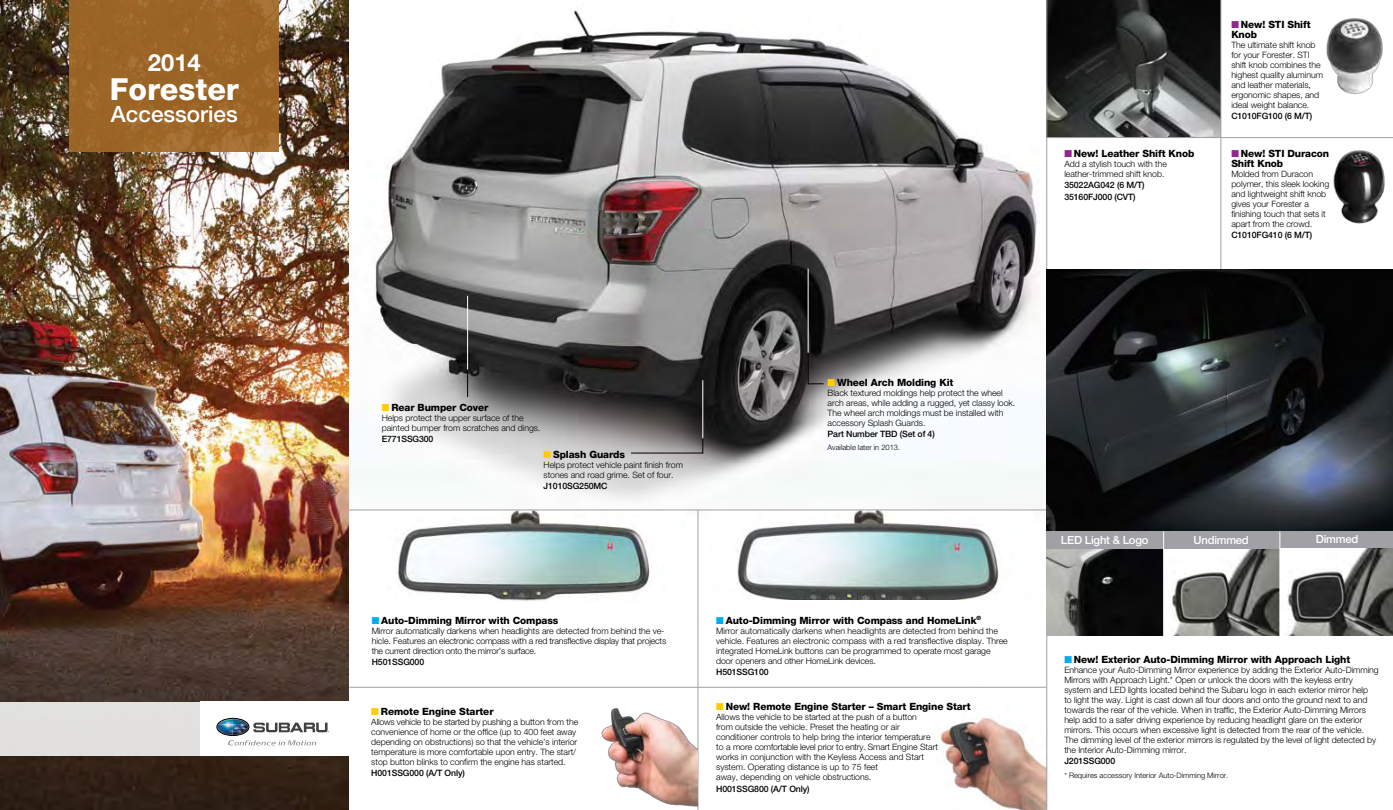
<style>
.page{position:relative;width:1393px;height:810px;background:#fff}
.page>*{position:absolute;margin:0;border:0;box-sizing:border-box;transform-origin:0 0}
.t1{font:800 30.5px "Helvetica Neue";color:#fff}
.t2{font:700 23.75px "Helvetica Neue";color:#fff}
.t3{font:500 22.5px "Helvetica Neue";color:#fff}
.t4{font:500 11.25px "Helvetica Neue";letter-spacing:-.02em;color:#fff}
.t5{font:800 10px/10px "Helvetica Neue";letter-spacing:-.01em;color:#000}
.t6{font:300 8.75px/10px "Helvetica Neue";letter-spacing:-.005em;color:#000}
.t7{font:500 8.75px/11.2px "Helvetica Neue";letter-spacing:-.01em;color:#000}
.t8{font:300 7.5px "Helvetica Neue";color:#000}
.s1{color:#95268f}
.s2{color:#ffcb05}
.s3{color:#00aeef}
</style>
<div class="page">
<img style="left:350px;top:10px;width:695px;height:551px">
<img style="left:0;top:0;width:349px;height:810px">
<img style="left:368px;top:509px;width:318px;height:92px">
<img style="left:709px;top:511px;width:323px;height:88px">
<hr style="left:349px;top:510px;width:697px;height:1px;background:#a1a0a4">
<img style="left:936px;top:686px;width:110px;height:124px">
<div style="left:200px;top:702px;width:149px;height:54px;background:#fff"></div>
<div style="left:0;top:702px;width:200px;height:54px;background:#e1e0df"></div>
<svg style="left:253px;top:723px;width:76px;height:9px"></svg>
<img style="left:217px;top:718px;width:32px;height:18px">
<div style="left:217px;top:718px;width:32px;height:18px;border:1px solid #000;border-radius:50%"></div>
<svg style="left:228px;top:740px;width:88px;height:5px"></svg>
<img style="left:1047px;top:0;width:173px;height:137px">
<img style="left:1326px;top:18px;width:57px;height:77px">
<img style="left:1333px;top:150px;width:52px;height:74px">
<hr style="left:1046px;top:0;width:1px;height:810px;background:#a1a0a4">
<hr style="left:1220px;top:0;width:1px;height:270px;background:#a1a0a4">
<svg style="left:467px;top:370px;width:1px;height:27px"></svg>
<svg style="left:630px;top:436px;width:74px;height:18px"></svg>
<svg style="left:807px;top:351px;width:17px;height:34px"></svg>
<hr style="left:467px;top:296px;width:1px;height:74px;background:#fff">
<hr style="left:702px;top:380px;width:1px;height:58px;background:#fff">
<hr style="left:808px;top:269px;width:1px;height:84px;background:#fff">
<hr style="left:1046px;top:137px;width:347px;height:1px;background:#a1a0a4">
<hr style="left:349px;top:687px;width:697px;height:1px;background:#a1a0a4">
<hr style="left:698px;top:510px;width:1px;height:300px;background:#a1a0a4">
<img style="left:1046px;top:269px;width:347px;height:262px">
<div style="left:1046px;top:531px;width:347px;height:18px;background:#a1a0a4"></div>
<img style="left:1171px;top:549px;width:108px;height:87px">
<svg style="left:1287px;top:549px;width:106px;height:87px"></svg>
<svg style="left:1046px;top:549px;width:117px;height:87px;background:#3a3a39"></svg>
<hr style="left:1163px;top:532px;width:1px;height:104px;background:#fff">
<hr style="left:1279px;top:532px;width:1px;height:104px;background:#fff">
<img style="left:567px;top:686px;width:130px;height:121px">
<div style="left:70px;top:0;width:209px;height:151px;background:linear-gradient(to bottom,#9a6426,#9e6729)"></div>
<h2 class="t2" style="left:148px;top:48px;width:54px">2014</h2>
<h1 class="t1" style="left:110px;top:70px;width:131px">Forester</h1>
<h3 class="t3" style="left:111px;top:101px;width:128px">Accessories</h3>
<p class="t5" style="left:1064px;top:149px;width:132px"><span class="s1">■</span> New! Leather Shift Knob</p>
<p class="t6" style="left:1064px;top:159px;width:104px">Add a stylish touch with the leather-trimmed shift knob.</p>
<p class="t7" style="left:1064px;top:180px;width:82px">35022AG042 (6 M/T)<br>35160FJ000 (CVT)</p>
<p class="t5" style="left:1231px;top:19px;width:81px"><span class="s1">■</span> New! STI Shift<br>Knob</p>
<p class="t6" style="left:1231px;top:40px;width:93px">The ultimate shift knob for your Forester. STI shift knob combines the highest quality aluminum and leather materials, ergonomic shapes, and ideal weight balance.</p>
<p class="t7" style="left:1231px;top:110px;width:83px">c1010fg100 (6 M/T)</p>
<p class="t5" style="left:1231px;top:149px;width:99px"><span class="s1">■</span> New! STI Duracon<br>Shift Knob</p>
<p class="t6" style="left:1231px;top:169px;width:100px">Molded from Duracon polymer, this sleek looking and lightweight shift knob gives your Forester a finishing touch that sets it apart from the crowd.</p>
<p class="t7" style="left:1231px;top:230px;width:83px">C1010FG410 (6 M/T)</p>
<p class="t5" style="left:382px;top:402px;width:108px"><span class="s2">■</span> Rear Bumper Cover</p>
<p class="t6" style="left:382px;top:412px;width:160px">Helps protect the upper surface of the painted bumper from scratches and dings.</p>
<p class="t7" style="left:382px;top:433px;width:53px">E771SSG300</p>
<p class="t5" style="left:543px;top:450px;width:83px"><span class="s2">■</span> Splash Guards</p>
<p class="t6" style="left:543px;top:460px;width:141px">Helps protect vehicle paint finish from stones and road grime. Set of four.</p>
<p class="t7" style="left:543px;top:481px;width:66px">J1010SG250MC</p>
<p class="t5" style="left:827px;top:377px;width:127px"><span class="s2">■</span> Wheel Arch Molding Kit</p>
<p class="t6" style="left:827px;top:388px;width:189px">Black textured moldings help protect the wheel arch areas, while adding a rugged, yet classy look.<br>The wheel arch moldings must be installed with accessory Splash Guards.</p>
<p class="t7" style="left:827px;top:428px;width:109px">Part Number TBD (Set of 4)</p>
<p class="t8" style="left:827px;top:443px;width:74px">Available later in 2013.</p>
<p class="t5" style="left:372px;top:615px;width:188px"><span class="s3">■</span> Auto-Dimming Mirror with Compass</p>
<p class="t6" style="left:372px;top:625px;width:296px">Mirror automatically darkens when headlights are detected from behind the ve&shy;hicle. Features an electronic compass with a red transflective display that projects the current direction onto the mirror’s surface.</p>
<p class="t7" style="left:372px;top:656px;width:54px">H501SSG000</p>
<p class="t5" style="left:371px;top:706px;width:124px"><span class="s2">■</span> Remote Engine Starter</p>
<p class="t6" style="left:371px;top:716px;width:208px">Allows vehicle to be started by pushing a button from the convenience of home or the office (up to 400 feet away depending on obstructions) so that the vehicle’s interior temperature is more comfortable upon entry. The start/ stop button blinks to confirm the engine has started.</p>
<p class="t7" style="left:371px;top:767px;width:95px">H001SSG000 (A/T Only)</p>
<p class="t5" style="left:716px;top:615px;width:266px"><span class="s3">■</span> Auto-Dimming Mirror with Compass and HomeLink<sup>®</sup></p>
<p class="t6" style="left:716px;top:625px;width:293px">Mirror automatically darkens when headlights are detected from behind the vehicle. Features an electronic compass with a red transflective display. Three integrated HomeLink buttons can be programmed to operate most garage door openers and other HomeLink devices.</p>
<p class="t7" style="left:716px;top:666px;width:54px">H501SSG100</p>
<p class="t5" style="left:716px;top:702px;width:256px"><span class="s2">■</span> New! Remote Engine Starter – Smart Engine Start</p>
<p class="t6" style="left:716px;top:712px;width:223px">Allows the vehicle to be started at the push of a button<br>from outside the vehicle. Preset the heating or air conditioner controls to help bring the interior temperature to a more comfortable level prior to entry. Smart Engine Start works in conjunction with the Keyless Access and Start system. Operating distance is up to 75 feet<br>away, depending on vehicle obstructions.</p>
<p class="t7" style="left:716px;top:783px;width:95px">H001SSG800 (A/T Only)</p>
<p class="t4" style="left:1061px;top:533px;width:89px">LED Light &amp; Logo</p>
<p class="t4" style="left:1193px;top:533px;width:57px">Undimmed</p>
<p class="t4" style="left:1316px;top:533px;width:44px">Dimmed</p>
<p class="t5" style="left:1064px;top:655px;width:287px"><span class="s3">■</span> New! Exterior Auto-Dimming Mirror with Approach Light</p>
<p class="t6" style="left:1064px;top:665px;width:316px">Enhance your Auto-Dimming Mirror experience by adding the Exterior Auto-Dimming Mirrors with Approach Light.* Open or unlock the doors with the keyless entry system and LED lights located behind the Subaru logo in each exterior mirror help<br>to light the way. Light is cast down all four doors and onto the ground next to and towards the rear of the vehicle. When in traffic, the Exterior Auto-Dimming Mirrors help add to a safer driving experience by reducing headlight glare on the exterior mirrors. This occurs when excessive light is detected from the rear of the vehicle.<br>The dimming level of the exterior mirrors is regulated by the level of light detected by the Interior Auto-Dimming mirror.</p>
<p class="t7" style="left:1064px;top:756px;width:52px">J201SSG000</p>
<p class="t8" style="left:1064px;top:770px;width:165px">* Requires accessory Interior Auto-Dimming Mirror.</p>
</div>
